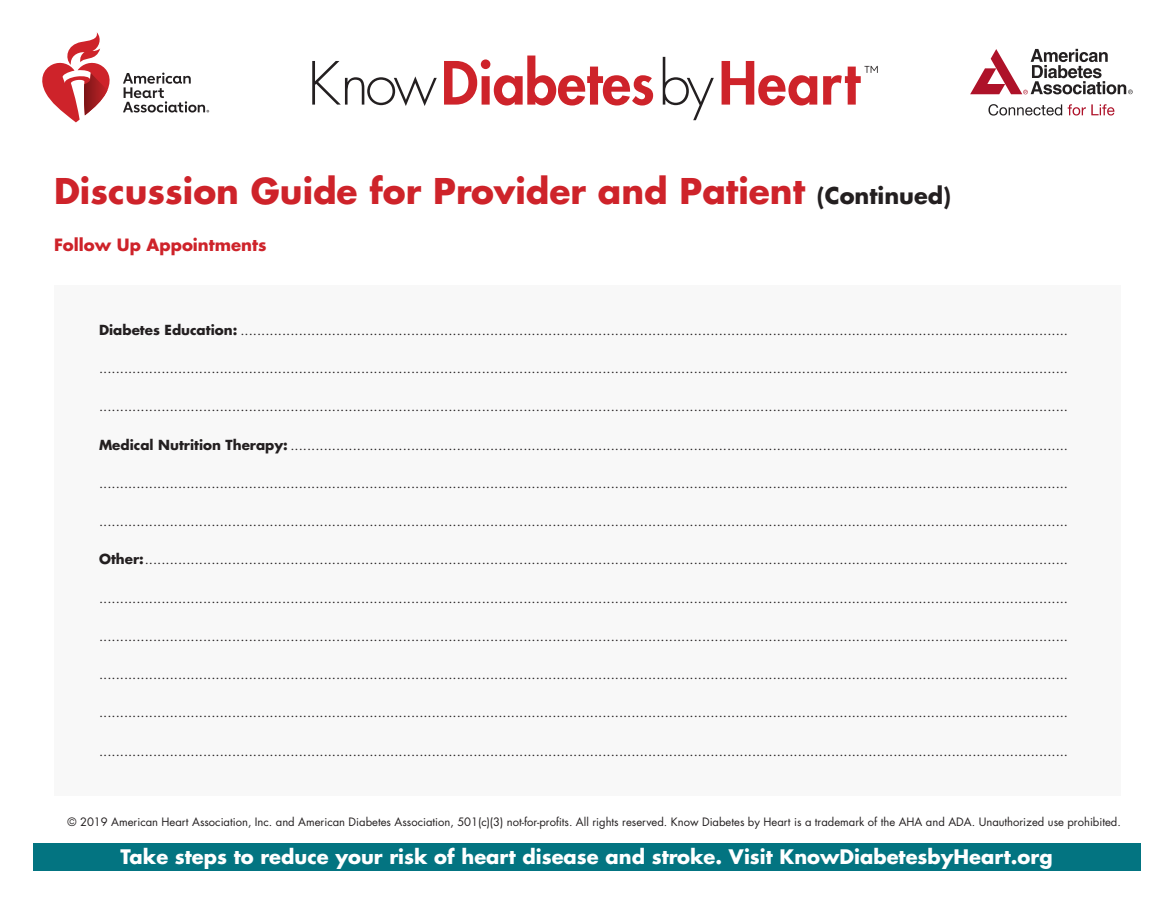
<style>
.page{position:relative;width:1175px;height:905px;background:#fff}
.page>*{position:absolute;margin:0;border:0;box-sizing:border-box;transform-origin:0 0}
.t1{font:700 34.5px "Futura Std";color:#ce232a}
.t2{font:700 19.5px "Futura Std";color:#fff}
.t3{font:700 16.5px "Futura Std";color:#ce232a}
.t4{font:13.5px "Futura Std";color:#231f20}
.t5{font:11.25px "Futura Std";color:#231f20}
.s1{font-size:22.5px;color:#231f20}
.s2{font-weight:700}
</style>
<div class="page">
<div style="left:33px;top:843px;width:1108px;height:28px;background:#037481"></div>
<div style="left:54px;top:285px;width:1066px;height:510px;background:#f8f8f8"></div>
<svg style="left:123px;top:73px;width:86px;height:39px"></svg>
<svg style="left:42px;top:32px;width:68px;height:90px"></svg>
<svg style="left:970px;top:49px;width:162px;height:45px"></svg>
<svg style="left:988px;top:104px;width:97px;height:12px"></svg>
<svg style="left:1091px;top:104px;width:23px;height:11px"></svg>
<svg style="left:312px;top:61px;width:125px;height:45px"></svg>
<svg style="left:444px;top:56px;width:209px;height:49px"></svg>
<svg style="left:662px;top:57px;width:52px;height:63px"></svg>
<svg style="left:721px;top:61px;width:96px;height:44px"></svg>
<svg style="left:823px;top:66px;width:54px;height:39px"></svg>
<h1 class="t1" style="left:54px;top:168px;width:898px">Discussion Guide for Provider and Patient <span class="s1">(Continued)</span></h1>
<p class="t3" style="left:54px;top:234px;width:214px">Follow Up Appointments</p>
<p class="t4" style="left:99px;top:321px;width:970px"><span class="s2">Diabetes Education:</span> .......................................................................................................................................................................................................</p>
<p class="t4" style="left:99px;top:359px;width:970px">.........................................................................................................................................................................................................................................</p>
<p class="t4" style="left:99px;top:398px;width:970px">.........................................................................................................................................................................................................................................</p>
<p class="t4" style="left:99px;top:436px;width:970px"><span class="s2">Medical Nutrition Therapy:</span> ...........................................................................................................................................................................................</p>
<p class="t4" style="left:99px;top:474px;width:970px">.........................................................................................................................................................................................................................................</p>
<p class="t4" style="left:99px;top:512px;width:970px">.........................................................................................................................................................................................................................................</p>
<p class="t4" style="left:99px;top:551px;width:970px"><span class="s2">Other:</span>..............................................................................................................................................................................................................................</p>
<p class="t4" style="left:99px;top:589px;width:970px">.........................................................................................................................................................................................................................................</p>
<p class="t4" style="left:99px;top:627px;width:970px">.........................................................................................................................................................................................................................................</p>
<p class="t4" style="left:99px;top:665px;width:970px">.........................................................................................................................................................................................................................................</p>
<p class="t4" style="left:99px;top:704px;width:970px">.........................................................................................................................................................................................................................................</p>
<p class="t4" style="left:99px;top:742px;width:970px">.........................................................................................................................................................................................................................................</p>
<p class="t5" style="left:68px;top:814px;width:1054px">© 2019 American Heart Association, Inc. and American Diabetes Association, 501(c)(3) not-for-profits. All rights reserved. Know Diabetes by Heart is a trademark of the AHA and ADA. Unauthorized use prohibited.</p>
<h2 class="t2" style="left:121px;top:843px;width:933px">Take steps to reduce your risk of heart disease and stroke. Visit KnowDiabetesbyHeart.org</h2>
</div>
